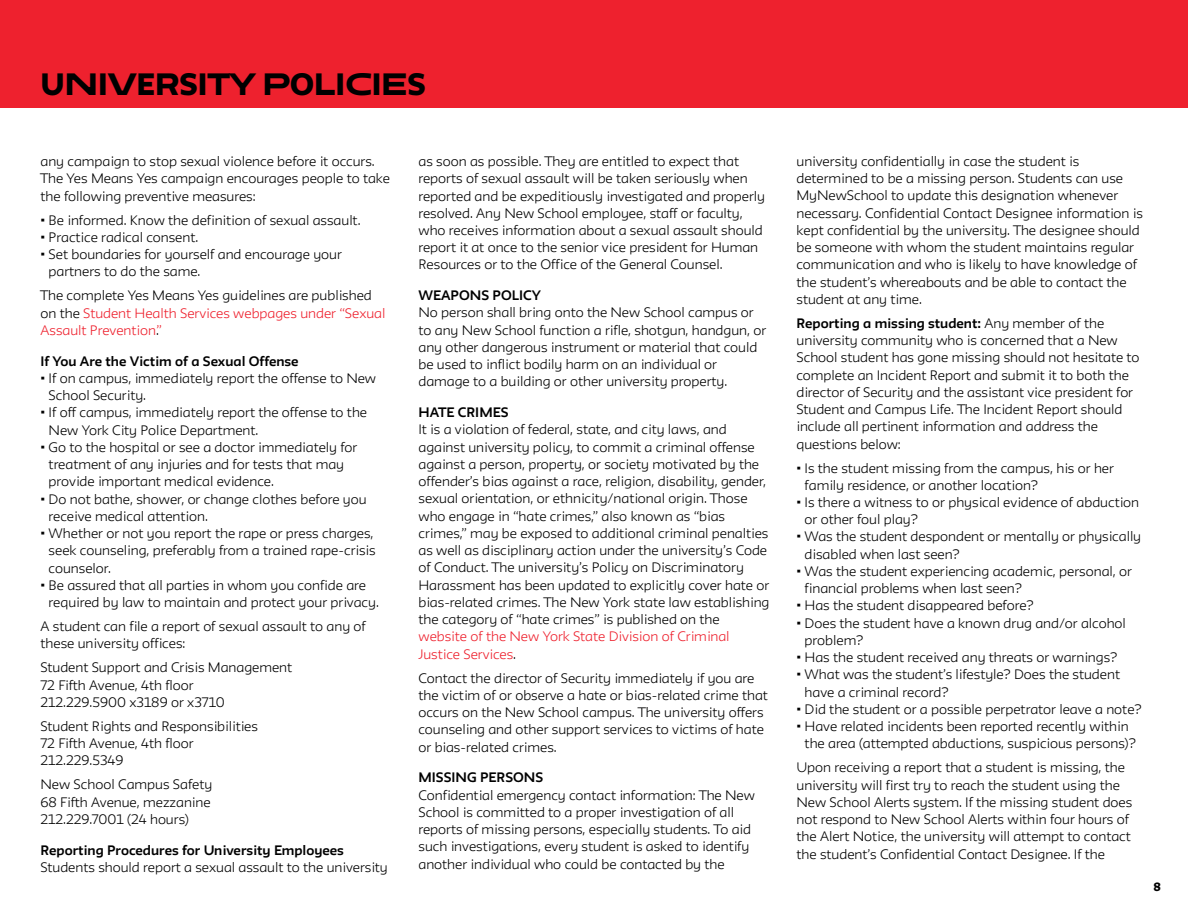
<style>
.page{position:relative;width:1188px;height:918px;background:#fff}
.page>*{position:absolute;margin:0;border:0;box-sizing:border-box;transform-origin:0 0}
.t1{font:27px "Neue Display Random";color:#000}
.t2{font:300 12px/17.2px "Neue";color:#000}
.t3{font:300 12px/17.2px "Neue";color:#ee212e}
.t4{font:700 12px "Neue";color:#000}
.t5{font:10.5px "Neue Display Random";color:#000}
.s1{color:#000}
.s2{font-weight:700}
</style>
<div class="page">
<div style="left:0;top:0;width:1188px;height:108px;background:#ee212e"></div>
<h1 class="t1" style="left:40px;top:66px;width:387px">UNIVERSITY POLICIES</h1>
<p class="t2" style="left:40px;top:153px;width:351px">any campaign to stop sexual violence before it occurs.<br>The Yes Means Yes campaign encourages people to take the following preventive measures:</p>
<p class="t2" style="left:40px;top:211px;width:321px">• Be informed. Know the definition of sexual assault.</p>
<p class="t2" style="left:40px;top:228px;width:159px">• Practice radical consent.</p>
<p class="t2" style="left:49px;top:246px;width:295px;text-indent:-8px">• Set boundaries for yourself and encourage your partners to do the same.</p>
<p class="t3" style="left:40px;top:287px;width:346px"><span class="s1">The complete Yes Means Yes guidelines are published on the</span> Student Health Services webpages under “Sexual<br>Assault Prevention<span class="s1">.</span>”</p>
<p class="t4" style="left:40px;top:353px;width:260px">If You Are the Victim of a Sexual Offense</p>
<p class="t2" style="left:49px;top:369px;width:329px;text-indent:-8px">• If on campus, immediately report the offense to New<br>School Security.</p>
<p class="t2" style="left:49px;top:404px;width:320px;text-indent:-8px">• If off campus, immediately report the offense to the<br>New York City Police Department.</p>
<p class="t2" style="left:49px;top:438px;width:310px;text-indent:-8px">• Go to the hospital or see a doctor immediately for treatment of any injuries and for tests that may provide important medical evidence.</p>
<p class="t2" style="left:49px;top:490px;width:319px;text-indent:-8px">• Do not bathe, shower, or change clothes before you receive medical attention.</p>
<p class="t2" style="left:49px;top:525px;width:329px;text-indent:-8px">• Whether or not you report the rape or press charges, seek counseling, preferably from a trained rape-crisis counselor.</p>
<p class="t2" style="left:49px;top:576px;width:332px;text-indent:-8px">• Be assured that all parties in whom you confide are required by law to maintain and protect your privacy.</p>
<p class="t2" style="left:40px;top:618px;width:327px">A student can file a report of sexual assault to any of these university offices:</p>
<p class="t2" style="left:40px;top:659px;width:253px">Student Support and Crisis Management<br>72 Fifth Avenue, 4th floor<br>212.229.5900 x3189 or x3710</p>
<p class="t2" style="left:40px;top:717px;width:219px">Student Rights and Responsibilities<br>72 Fifth Avenue, 4th floor<br>212.229.5349</p>
<p class="t2" style="left:40px;top:776px;width:173px">New School Campus Safety<br>68 Fifth Avenue, mezzanine<br>212.229.7001 (24 hours)</p>
<p class="t4" style="left:40px;top:842px;width:305px">Reporting Procedures for University Employees</p>
<p class="t2" style="left:40px;top:858px;width:349px">Students should report a sexual assault to the university</p>
<p class="t2" style="left:418px;top:152px;width:348px">as soon as possible. They are entitled to expect that reports of sexual assault will be taken seriously when reported and be expeditiously investigated and properly resolved. Any New School employee, staff or faculty, who receives information about a sexual assault should report it at once to the senior vice president for Human Resources or to the Office of the General Counsel.</p>
<p class="t4" style="left:418px;top:288px;width:124px">WEAPONS POLICY</p>
<p class="t2" style="left:418px;top:304px;width:349px">No person shall bring onto the New School campus or to any New School function a rifle, shotgun, handgun, or any other dangerous instrument or material that could be used to inflict bodily harm on an individual or damage to a building or other university property.</p>
<p class="t4" style="left:418px;top:405px;width:91px">HATE CRIMES</p>
<p class="t2" style="left:418px;top:421px;width:352px">It is a violation of federal, state, and city laws, and against university policy, to commit a criminal offense against a person, property, or society motivated by the offender’s bias against a race, religion, disability, gender, sexual orientation, or ethnicity/national origin. Those who engage in “hate crimes,” also known as “bias crimes,” may be exposed to additional criminal penalties as well as disciplinary action under the university’s Code of Conduct. The university’s Policy on Discriminatory Harassment has been updated to explicitly cover hate or bias-related crimes. The New York state law establishing the category of “hate crimes” is published on the</p>
<p class="t3" style="left:418px;top:628px;width:313px">website of the New York State Division of Criminal<br>Justice Services<span class="s1">.</span></p>
<p class="t2" style="left:418px;top:669px;width:351px">Contact the director of Security immediately if you are the victim of or observe a hate or bias-related crime that occurs on the New School campus. The university offers counseling and other support services to victims of hate or bias-related crimes.</p>
<p class="t4" style="left:418px;top:770px;width:126px">MISSING PERSONS</p>
<p class="t2" style="left:418px;top:786px;width:338px">Confidential emergency contact information: The New School is committed to a proper investigation of all reports of missing persons, especially students. To aid such investigations, every student is asked to identify another individual who could be contacted by the</p>
<p class="t2" style="left:796px;top:152px;width:348px">university confidentially in case the student is determined to be a missing person. Students can use MyNewSchool to update this designation whenever necessary. Confidential Contact Designee information is kept confidential by the university. The designee should be someone with whom the student maintains regular communication and who is likely to have knowledge of the student’s whereabouts and be able to contact the student at any time.</p>
<p class="t2" style="left:796px;top:314px;width:345px"><span class="s2">Reporting a missing student:</span> Any member of the university community who is concerned that a New School student has gone missing should not hesitate to complete an Incident Report and submit it to both the director of Security and the assistant vice president for Student and Campus Life. The Incident Report should include all pertinent information and address the questions below:</p>
<p class="t2" style="left:805px;top:459px;width:311px;text-indent:-8px">• Is the student missing from the campus, his or her family residence, or another location?</p>
<p class="t2" style="left:805px;top:493px;width:336px;text-indent:-8px">• Is there a witness to or physical evidence of abduction or other foul play?</p>
<p class="t2" style="left:805px;top:528px;width:338px;text-indent:-8px">• Was the student despondent or mentally or physically disabled when last seen?</p>
<p class="t2" style="left:805px;top:562px;width:329px;text-indent:-8px">• Was the student experiencing academic, personal, or financial problems when last seen?</p>
<p class="t2" style="left:796px;top:597px;width:239px">• Has the student disappeared before?</p>
<p class="t2" style="left:805px;top:614px;width:323px;text-indent:-8px">• Does the student have a known drug and/or alcohol problem?</p>
<p class="t2" style="left:796px;top:649px;width:322px">• Has the student received any threats or warnings?</p>
<p class="t2" style="left:805px;top:666px;width:317px;text-indent:-8px">• What was the student’s lifestyle? Does the student have a criminal record?</p>
<p class="t2" style="left:796px;top:700px;width:347px">• Did the student or a possible perpetrator leave a note?</p>
<p class="t2" style="left:805px;top:718px;width:333px;text-indent:-8px">• Have related incidents been reported recently within the area (attempted abductions, suspicious persons)?</p>
<p class="t2" style="left:796px;top:759px;width:337px">Upon receiving a report that a student is missing, the university will first try to reach the student using the New School Alerts system. If the missing student does not respond to New School Alerts within four hours of the Alert Notice, the university will attempt to contact the student’s Confidential Contact Designee. If the</p>
<p class="t5" style="left:1154px;top:880px;width:9px">8</p>
</div>
